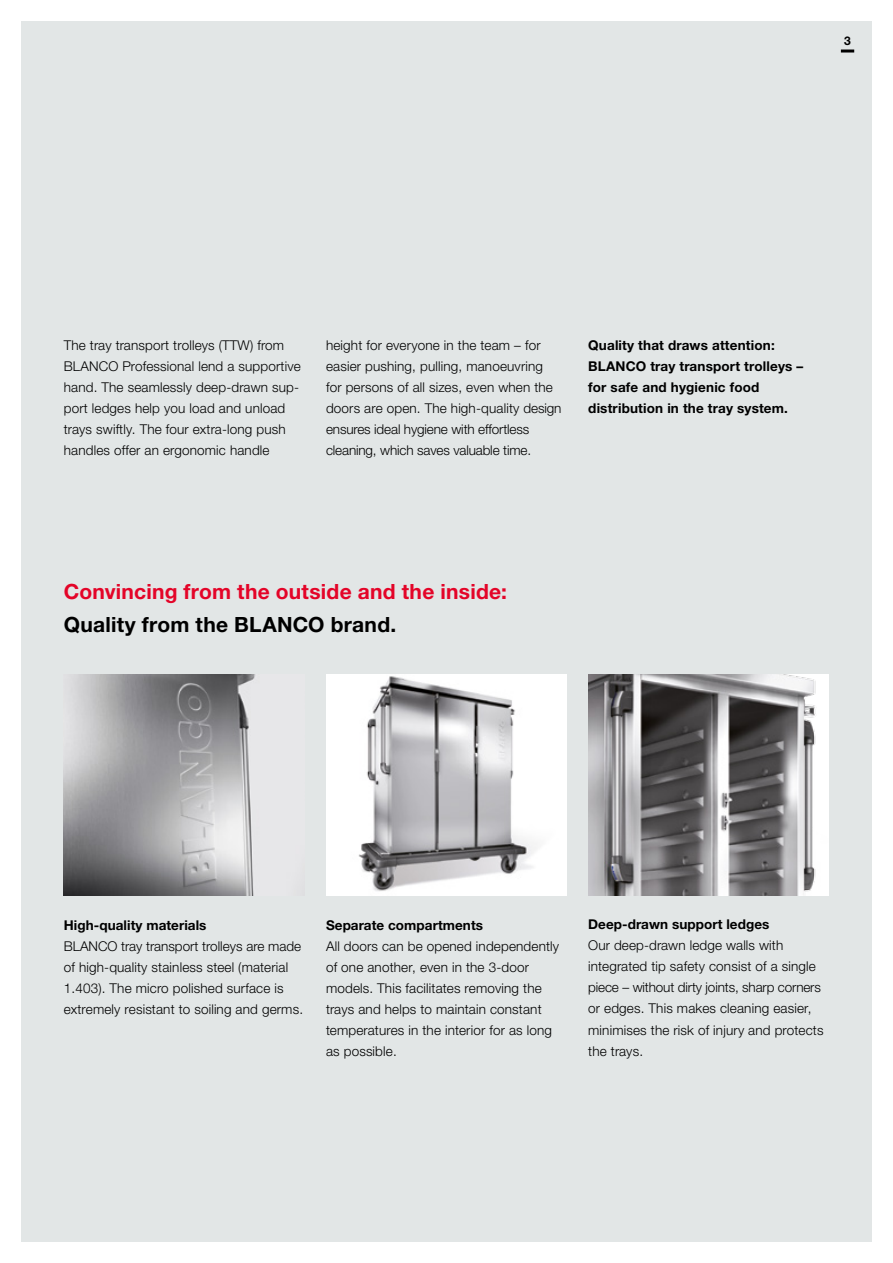
<style>
.page{position:relative;width:893px;height:1263px;background:#fff}
.page>*{position:absolute;margin:0;border:0;box-sizing:border-box;transform-origin:0 0}
.t1{font:700 21px "Helvetica Neue LTW1 G";letter-spacing:.01em;color:#e40428}
.t2{font:700 21px "Helvetica Neue LTW1 G";letter-spacing:.01em;color:#000}
.t3{font:300 13.5px/21px "Helvetica Neue LTW1 G";letter-spacing:.01em;color:#000}
.t4{font:700 13.5px/21px "Helvetica Neue LTW1 G";letter-spacing:.01em;color:#000}
.t5{font:700 12px "Helvetica Neue LTW1 G";color:#000}
</style>
<div class="page">
<div style="left:21px;top:21px;width:851px;height:1221px;background:#e2e6e6"></div>
<img style="left:64px;top:674px;width:191px;height:221px">
<img style="left:588px;top:674px;width:241px;height:221px">
<img style="left:326px;top:674px;width:240px;height:221px">
<svg style="left:841px;top:50px;width:13px;height:3px"></svg>
<p class="t5" style="left:844px;top:33px;width:8px">3</p>
<p class="t3" style="left:64px;top:334px;width:239px">The tray transport trolleys (TTW) from BLANCO Professional lend a supportive hand. The seamlessly deep-drawn sup&shy;port ledges help you load and unload trays swiftly. The four extra-long push handles offer an ergonomic handle</p>
<p class="t3" style="left:326px;top:334px;width:237px">height for everyone in the team – for easier pushing, pulling, manoeuvring for persons of all sizes, even when the doors are open. The high-quality design ensures ideal hygiene with effortless cleaning, which saves valuable time.</p>
<p class="t4" style="left:588px;top:334px;width:217px">Quality that draws attention:<br>BLANCO tray transport trolleys – for safe and hygienic food distribution in the tray system.</p>
<h1 class="t1" style="left:64px;top:578px;width:445px">Convincing from the outside and the inside:</h1>
<h1 class="t2" style="left:64px;top:611px;width:334px">Quality from the BLANCO brand.</h1>
<p class="t4" style="left:64px;top:914px;width:144px">High-quality materials</p>
<p class="t3" style="left:64px;top:935px;width:241px">BLANCO tray transport trolleys are made of high-quality stainless steel (material 1.403). The micro polished surface is extremely resistant to soiling and germs.</p>
<p class="t4" style="left:326px;top:914px;width:159px">Separate compartments</p>
<p class="t3" style="left:326px;top:935px;width:235px">All doors can be opened independently of one another, even in the 3-door models. This facilitates removing the trays and helps to maintain constant temperatures in the interior for as long as possible.</p>
<p class="t4" style="left:588px;top:914px;width:183px">Deep-drawn support ledges</p>
<p class="t3" style="left:588px;top:935px;width:237px">Our deep-drawn ledge walls with integrated tip safety consist of a single piece – without dirty joints, sharp corners or edges. This makes cleaning easier, minimises the risk of injury and protects the trays.</p>
</div>
